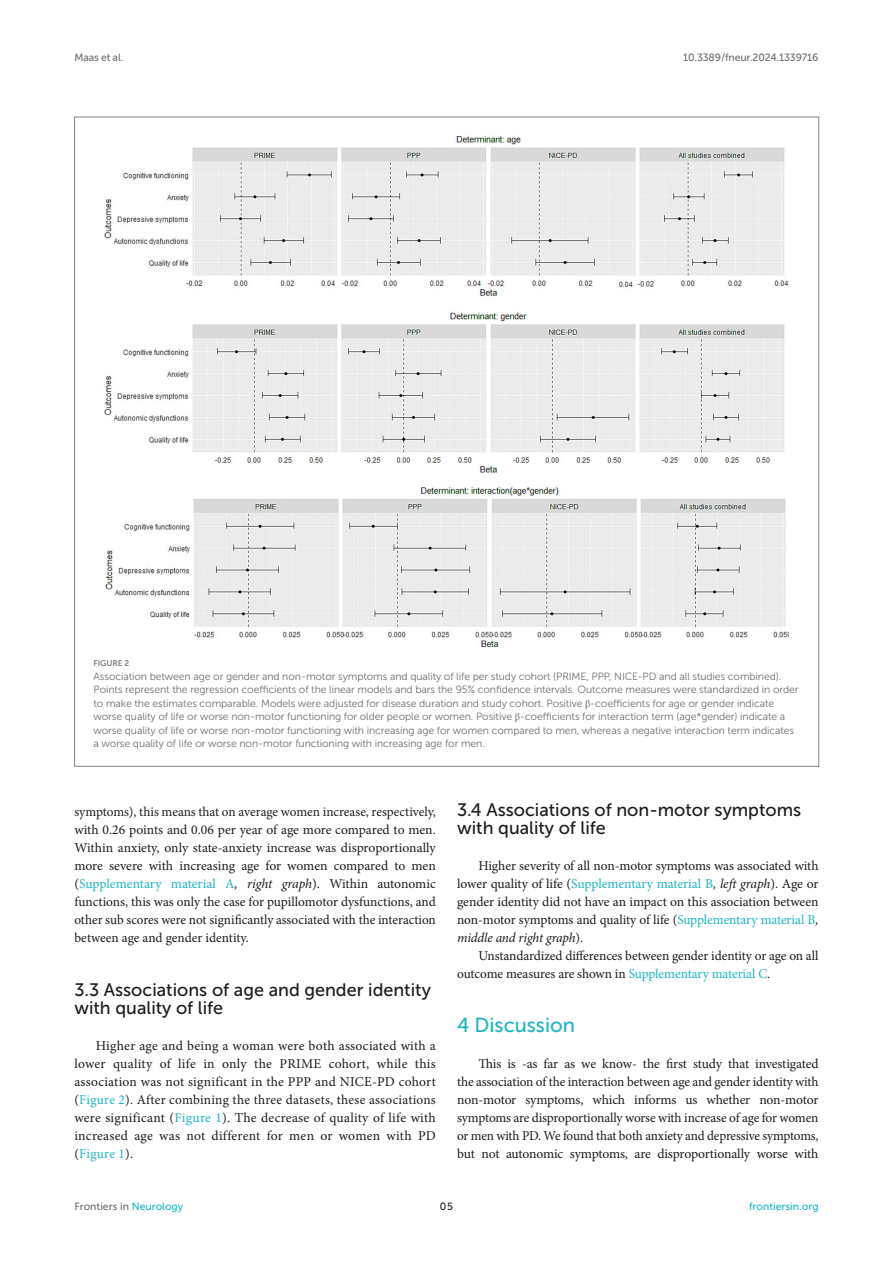
<style>
.page{position:relative;width:893px;height:1263px;background:#fff}
.page>*{position:absolute;margin:0;border:0;box-sizing:border-box;transform-origin:0 0}
.HEAD_1{font:20.25px "Museo Sans 500";color:#1db5c3}
.HEAD_2{font:18px/18px "Museo Sans 500";color:#1b1c1b}
.TEXT_FLUSH{font:13.5px/18px "Minion Pro";letter-spacing:-.005em;color:#1b1c1b;text-align:justify}
.TEXT{font:13.5px/18px "Minion Pro";letter-spacing:-.005em;color:#1b1c1b;text-align:justify}
.FIG_LEG{font:10.5px/13.5px "Museo Sans 300";letter-spacing:-.01em;color:#706f70}
.t1{font:10.5px "Museo Sans 500";letter-spacing:-.015em;color:#706f70}
.t2{font:10.5px "Museo Sans 500";color:#1db5c3}
.t3{font:10.5px "Museo Sans 500";color:#1b1c1b}
.FIG_HD{font:8.25px "Museo Sans 700";letter-spacing:-.01em;color:#7e7f7f}
.s1{font-family:"STIX General"}
.s2{color:#1db5c3}
.s3{font-style:italic}
</style>
<div class="page">
<img style="left:103px;top:136px;width:686px;height:512px">
<p class="t1" style="left:74px;top:51px;width:50px">Maas et al.</p>
<p class="t1" style="left:683px;top:51px;width:137px">10.3389/fneur.2024.1339716</p>
<p class="FIG_HD" style="left:94px;top:659px;width:37px">FIGURE 2</p>
<p class="FIG_LEG" style="left:94px;top:669px;width:706px">Association between age or gender and non-motor symptoms and quality of life per study cohort (PRIME, PPP, NICE-PD and all studies combined).<br>Points represent the regression coefficients of the linear models and bars the 95% confidence intervals. Outcome measures were standardized in order to make the estimates comparable. Models were adjusted for disease duration and study cohort. Positive <span class="s1">β</span>-coefficients for age or gender indicate worse quality of life or worse non-motor functioning for older people or women. Positive <span class="s1">β</span>-coefficients for interaction term (age*gender) indicate a worse quality of life or worse non-motor functioning with increasing age for women compared to men, whereas a negative interaction term indicates a worse quality of life or worse non-motor functioning with increasing age for men.</p>
<p class="TEXT" style="left:74px;top:803px;width:363px">symptoms), this means that on average women increase, respectively, with 0.26 points and 0.06 per year of age more compared to men.<br>Within anxiety, only state-anxiety increase was disproportionally more severe with increasing age for women compared to men (<span class="s2">Supplementary material A</span><span class="s3">, right graph</span>). Within autonomic functions, this was only the case for pupillomotor dysfunctions, and other sub scores were not significantly associated with the interaction between age and gender identity.</p>
<p class="HEAD_2" style="left:74px;top:981px;width:358px">3.3 Associations of age and gender identity with quality of life</p>
<p class="TEXT_FLUSH" style="left:74px;top:1037px;width:363px;text-indent:21px">Higher age and being a woman were both associated with a lower quality of life in only the PRIME cohort, while this association was not significant in the PPP and NICE-PD cohort (<span class="s2">Figure 2</span>). After combining the three datasets, these associations were significant (<span class="s2">Figure 1</span>). The decrease of quality of life with increased age was not different for men or women with PD (<span class="s2">Figure 1</span>).</p>
<p class="HEAD_2" style="left:457px;top:801px;width:346px">3.4 Associations of non-motor symptoms with quality of life</p>
<p class="TEXT_FLUSH" style="left:457px;top:857px;width:363px;text-indent:21px">Higher severity of all non-motor symptoms was associated with lower quality of life (<span class="s2">Supplementary material B</span><span class="s3">, left graph</span>). Age or gender identity did not have an impact on this association between non-motor symptoms and quality of life (<span class="s2">Supplementary material B</span><span class="s3">, middle and right graph</span>).</p>
<p class="TEXT" style="left:457px;top:947px;width:363px;text-indent:21px">Unstandardized differences between gender identity or age on all outcome measures are shown in <span class="s2">Supplementary material C</span>.</p>
<p class="HEAD_1" style="left:457px;top:1014px;width:119px">4 Discussion</p>
<p class="TEXT_FLUSH" style="left:457px;top:1055px;width:363px;text-indent:21px">This is -as far as we know- the first study that investigated the association of the interaction between age and gender identity with non-motor symptoms, which informs us whether non-motor symptoms are disproportionally worse with increase of age for women or men with PD. We found that both anxiety and depressive symptoms, but not autonomic symptoms, are disproportionally worse with</p>
<p class="t1" style="left:74px;top:1200px;width:110px">Frontiers in <span class="s2">Neurology</span></p>
<p class="t3" style="left:440px;top:1200px;width:14px">05</p>
<p class="t2" style="left:749px;top:1200px;width:71px">frontiersin.org</p>
</div>
